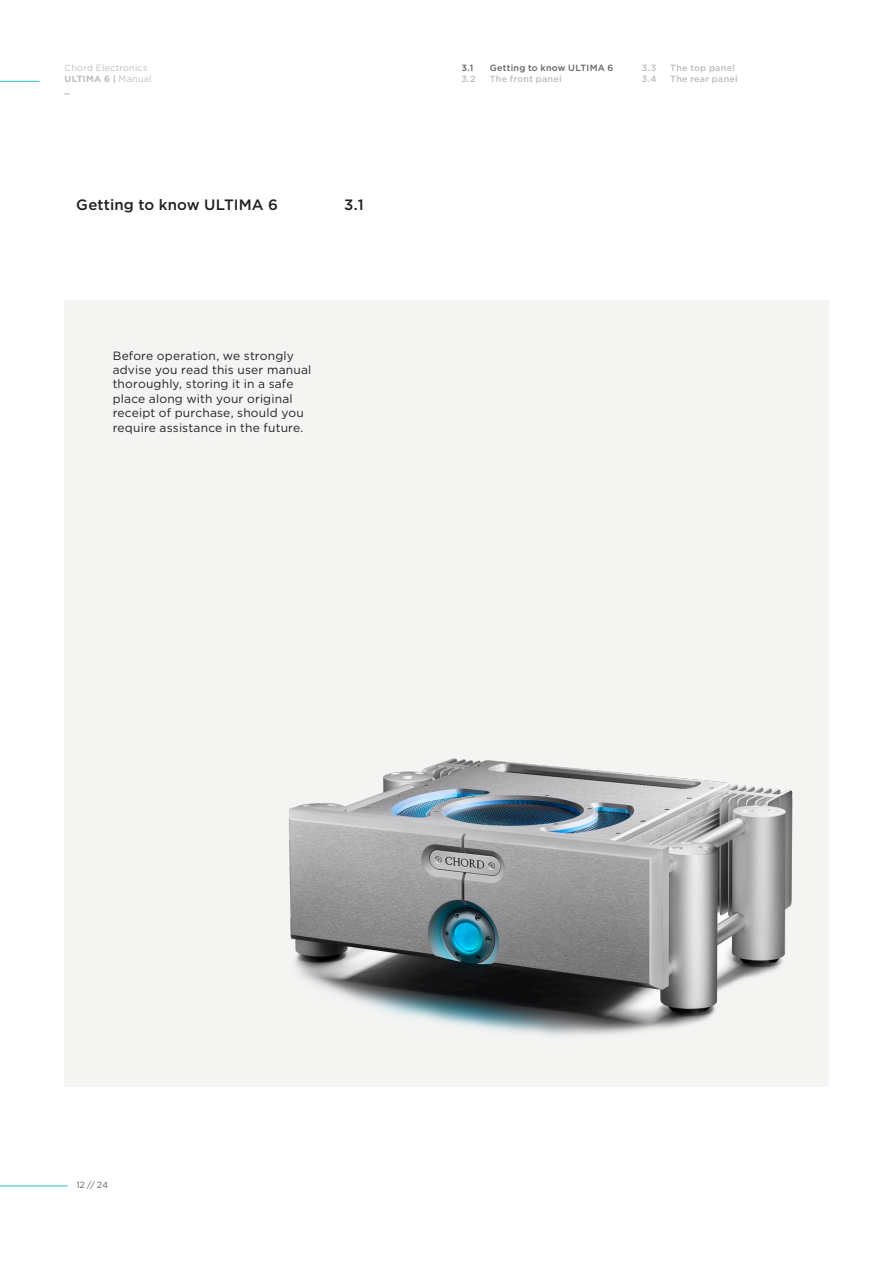
<style>
.page{position:relative;width:893px;height:1263px;background:#fff}
.page>*{position:absolute;margin:0;border:0;box-sizing:border-box;transform-origin:0 0}
._6_pt_Small_Text{font:500 15px "Gotham";letter-spacing:.01em;color:#231f20}
._7pt_Small_Text{font:12px/14.4px "Gotham";letter-spacing:.015em;color:#231f20}
.TOP_OF_PAGE_INDEX{font:500 9px "Gotham";letter-spacing:.025em;color:#bcbdc0}
.TOP_OF_PAGE_INDEX-2{font:500 9px "Gotham";letter-spacing:.025em;color:#636366}
._6_pt_Small_Text-2{font:9px "Gotham";letter-spacing:.025em;color:#bcbdc0}
._6_pt_Small_Text-3{font:700 9px "Gotham";letter-spacing:.025em;color:#bcbdc0}
._6_pt_Small_Text-4{font:9px "Gotham";color:#636366}
.s1{font-weight:400}
</style>
<div class="page">
<hr style="left:0;top:81px;width:40px;height:1px;background:#2abdb8">
<div style="left:64px;top:300px;width:765px;height:787px;background:#f4f4f3"></div>
<hr style="left:0;top:1185px;width:68px;height:1px;background:#2abdb8">
<img style="left:288px;top:758px;width:505px;height:278px">
<p class="_6_pt_Small_Text-2" style="left:65px;top:62px;width:84px">Chord Electronics</p>
<p class="_6_pt_Small_Text-3" style="left:65px;top:73px;width:88px">ULTIMA 6 | <span class="s1">Manual</span></p>
<p class="_6_pt_Small_Text-3" style="left:65px;top:83px;width:7px">_</p>
<p class="_6_pt_Small_Text" style="left:76px;top:194px;width:203px">Getting to know ULTIMA 6</p>
<p class="_6_pt_Small_Text" style="left:344px;top:194px;width:21px">3.1</p>
<p class="_7pt_Small_Text" style="left:113px;top:348px;width:200px">Before operation, we strongly advise you read this user manual thoroughly, storing it in a safe place along with your original receipt of purchase, should you require assistance in the future.</p>
<p class="TOP_OF_PAGE_INDEX-2" style="left:461px;top:62px;width:14px">3.1</p>
<p class="TOP_OF_PAGE_INDEX-2" style="left:490px;top:62px;width:125px">Getting to know ULTIMA 6</p>
<p class="TOP_OF_PAGE_INDEX" style="left:461px;top:73px;width:16px">3.2</p>
<p class="TOP_OF_PAGE_INDEX" style="left:490px;top:73px;width:73px">The front panel</p>
<p class="TOP_OF_PAGE_INDEX" style="left:642px;top:62px;width:16px">3.3</p>
<p class="TOP_OF_PAGE_INDEX" style="left:670px;top:62px;width:66px">The top panel</p>
<p class="TOP_OF_PAGE_INDEX" style="left:642px;top:73px;width:16px">3.4</p>
<p class="TOP_OF_PAGE_INDEX" style="left:670px;top:73px;width:69px">The rear panel</p>
<p class="_6_pt_Small_Text-4" style="left:76px;top:1179px;width:33px">12 // 24</p>
</div>
